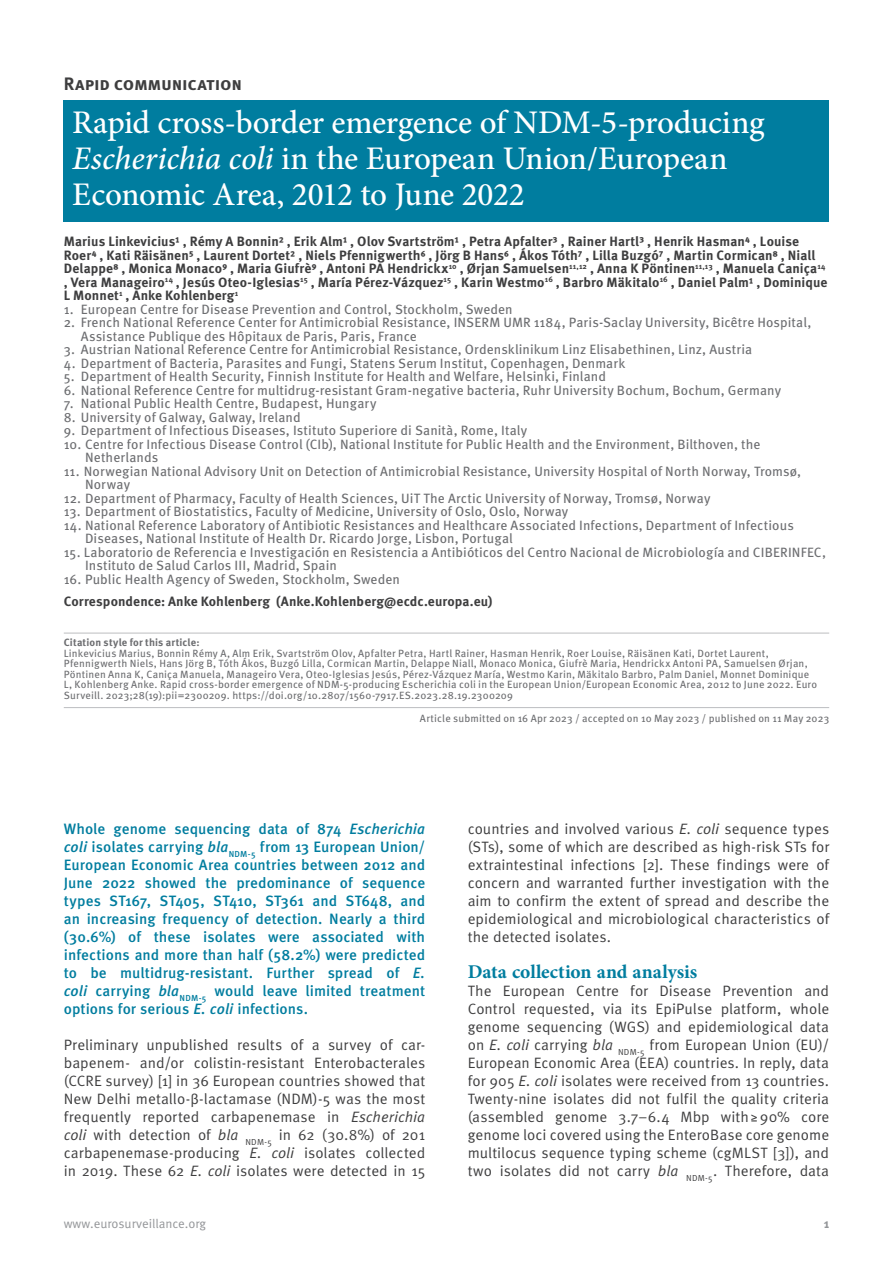
<style>
.page{position:relative;width:893px;height:1263px;background:#fff}
.page>*{position:absolute;margin:0;border:0;box-sizing:border-box;transform-origin:0 0}
.t1{font:500 33px/36px "Minion Pro";letter-spacing:-.01em;color:#fff}
.t2{font:700 19.5px "Minion Pro";color:#007d9f}
.t3{font:700 18px "Meta Pro";letter-spacing:-.015em;color:#3e3e3f}
.t4{font:15px/18px "Meta Pro";letter-spacing:.005em;color:#3e3e3f;text-align:justify}
.t5{font:500 15px/18px "Meta Pro";letter-spacing:.005em;color:#007d9f;text-align:justify}
.t6{font:13.5px/13.5px "Meta Pro";letter-spacing:.01em;color:#6c6d70}
.t7{font:700 13.5px/13.5px "Meta Pro";letter-spacing:.01em;color:#3e3e3f}
.t8{font:12.75px "Meta Pro";color:#939598}
.t9{font:700 12.75px "Meta Pro";color:#939598}
.t10{font:10.5px/10.5px "Meta Pro";letter-spacing:.015em;color:#6c6d70}
.t11{font:700 10.5px "Meta Pro";letter-spacing:.015em;color:#6c6d70}
.s1{font-style:italic}
</style>
<div class="page">
<hr style="left:64px;top:633px;width:765px;height:1px;background:#bcbdc0">
<hr style="left:64px;top:707px;width:765px;height:1px;background:#bcbdc0">
<div style="left:64px;top:100px;width:765px;height:122px;background:#007d9f"></div>
<h3 class="t3" style="left:64px;top:72px;width:180px">Rapid communication</h3>
<h1 class="t1" style="left:72px;top:104px;width:694px">Rapid cross-border emergence of NDM-5-producing<br><span class="s1">Escherichia coli</span> in the European Union/European<br>Economic Area, 2012 to June 2022</h1>
<p class="t7" style="left:64px;top:235px;width:765px">Marius Linkevicius¹ , Rémy A Bonnin² , Erik Alm¹ , Olov Svartström¹ , Petra Apfalter³ , Rainer Hartl³ , Henrik Hasman⁴ , Louise Roer⁴ , Kati Räisänen⁵ , Laurent Dortet² , Niels Pfennigwerth⁶ , Jörg B Hans⁶ , Ákos Tóth⁷ , Lilla Buzgó⁷ , Martin Cormican⁸ , Niall Delappe⁸ , Monica Monaco⁹ , Maria Giufrè⁹ , Antoni PA Hendrickx<sup>10</sup> , Ørjan Samuelsen<sup>11,12</sup> , Anna K Pöntinen<sup>11,13</sup> , Manuela Caniça<sup>14 </sup>, Vera Manageiro<sup>14</sup> , Jesús Oteo-Iglesias<sup>15</sup> , María Pérez-Vázquez<sup>15</sup> , Karin Westmo<sup>16</sup> , Barbro Mäkitalo<sup>16</sup> , Daniel Palm¹ , Dominique L Monnet<sup>1</sup> , Anke Kohlenberg<sup>1</sup></p>
<p class="t6" style="left:64px;top:303px;width:450px">1. European Centre for Disease Prevention and Control, Stockholm, Sweden</p>
<p class="t6" style="left:81px;top:316px;width:732px;text-indent:-17px">2. French National Reference Center for Antimicrobial Resistance, INSERM UMR 1184, Paris-Saclay University, Bicêtre Hospital,<br>Assistance Publique des Hôpitaux de Paris, Paris, France</p>
<p class="t6" style="left:64px;top:343px;width:690px">3. Austrian National Reference Centre for Antimicrobial Resistance, Ordensklinikum Linz Elisabethinen, Linz, Austria</p>
<p class="t6" style="left:64px;top:357px;width:563px">4. Department of Bacteria, Parasites and Fungi, Statens Serum Institut, Copenhagen, Denmark</p>
<p class="t6" style="left:64px;top:370px;width:544px">5. Department of Health Security, Finnish Institute for Health and Welfare, Helsinki, Finland</p>
<p class="t6" style="left:64px;top:384px;width:719px">6. National Reference Centre for multidrug-resistant Gram-negative bacteria, Ruhr University Bochum, Bochum, Germany</p>
<p class="t6" style="left:64px;top:397px;width:314px">7. National Public Health Centre, Budapest, Hungary</p>
<p class="t6" style="left:64px;top:411px;width:238px">8. University of Galway, Galway, Ireland</p>
<p class="t6" style="left:64px;top:424px;width:465px">9. Department of Infectious Diseases, Istituto Superiore di Sanità, Rome, Italy</p>
<p class="t6" style="left:85px;top:438px;width:677px;text-indent:-21px">10. Centre for Infectious Disease Control (CIb), National Institute for Public Health and the Environment, Bilthoven, the<br>Netherlands</p>
<p class="t6" style="left:85px;top:465px;width:718px;text-indent:-21px">11. Norwegian National Advisory Unit on Detection of Antimicrobial Resistance, University Hospital of North Norway, Tromsø,<br>Norway</p>
<p class="t6" style="left:64px;top:492px;width:648px">12. Department of Pharmacy, Faculty of Health Sciences, UiT The Arctic University of Norway, Tromsø, Norway</p>
<p class="t6" style="left:64px;top:505px;width:506px">13. Department of Biostatistics, Faculty of Medicine, University of Oslo, Oslo, Norway</p>
<p class="t6" style="left:85px;top:519px;width:710px;text-indent:-21px">14. National Reference Laboratory of Antibiotic Resistances and Healthcare Associated Infections, Department of Infectious<br>Diseases, National Institute of Health Dr. Ricardo Jorge, Lisbon, Portugal</p>
<p class="t6" style="left:85px;top:546px;width:743px;text-indent:-21px">15. Laboratorio de Referencia e Investigación en Resistencia a Antibióticos del Centro Nacional de Microbiología and CIBERINFEC,<br>Instituto de Salud Carlos III, Madrid, Spain</p>
<p class="t6" style="left:64px;top:573px;width:338px">16. Public Health Agency of Sweden, Stockholm, Sweden</p>
<p class="t7" style="left:64px;top:595px;width:430px">Correspondence: Anke Kohlenberg (Anke.Kohlenberg@ecdc.europa.eu)</p>
<p class="t11" style="left:64px;top:636px;width:137px">Citation style for this article:</p>
<p class="t10" style="left:64px;top:648px;width:755px">Linkevicius Marius, Bonnin Rémy A, Alm Erik, Svartström Olov, Apfalter Petra, Hartl Rainer, Hasman Henrik, Roer Louise, Räisänen Kati, Dortet Laurent, Pfennigwerth Niels, Hans Jörg B, Tóth Ákos, Buzgó Lilla, Cormican Martin, Delappe Niall, Monaco Monica, Giufrè Maria, Hendrickx Antoni PA, Samuelsen Ørjan, Pöntinen Anna K, Caniça Manuela, Manageiro Vera, Oteo-Iglesias Jesús, Pérez-Vázquez María, Westmo Karin, Mäkitalo Barbro, Palm Daniel, Monnet Dominique L, Kohlenberg Anke. Rapid cross-border emergence of NDM-5-producing Escherichia coli in the European Union/European Economic Area, 2012 to June 2022. Euro Surveill. 2023;28(19):pii=2300209. https://doi.org/10.2807/1560-7917.ES.2023.28.19.2300209</p>
<p class="t10" style="left:420px;top:713px;width:411px">Article submitted on 16 Apr 2023 / accepted on 10 May 2023 / published on 11 May 2023</p>
<p class="t5" style="left:64px;top:820px;width:363px">Whole genome sequencing data of 874 <span class="s1">Escherichia coli</span> isolates carrying <span class="s1">bla</span><sub>NDM-5</sub> from 13 European Union/ European Economic Area countries between 2012 and June 2022 showed the predominance of sequence types ST167, ST405, ST410, ST361 and ST648, and an increasing frequency of detection. Nearly a third (30.6%) of these isolates were associated with infections and more than half (58.2%) were predicted to be multidrug-resistant. Further spread of <span class="s1">E. coli</span> carrying <span class="s1">bla</span><sub>NDM-5</sub> would leave limited treatment options for serious <span class="s1">E. coli</span> infections.</p>
<p class="t4" style="left:64px;top:1036px;width:363px">Preliminary unpublished results of a survey of car&shy;bapenem- and/or colistin-resistant Enterobacterales (CCRE survey) [1] in 36 European countries showed that New Delhi metallo-β-lactamase (NDM)-5 was the most frequently reported carbapenemase in <span class="s1">Escherichia coli</span> with detection of <span class="s1">bla</span> <sub>NDM-5</sub> in 62 (30.8%) of 201 carbapenemase-producing <span class="s1">E. coli</span> isolates collected in 2019. These 62 <span class="s1">E. coli</span> isolates were detected in 15</p>
<p class="t4" style="left:468px;top:820px;width:363px">countries and involved various <span class="s1">E. coli</span> sequence types (STs), some of which are described as high-risk STs for extraintestinal infections [2]. These findings were of concern and warranted further investigation with the aim to confirm the extent of spread and describe the epidemiological and microbiological characteristics of the detected isolates.</p>
<h2 class="t2" style="left:468px;top:958px;width:231px">Data collection and analysis</h2>
<p class="t4" style="left:468px;top:982px;width:363px">The European Centre for Disease Prevention and Control requested, via its EpiPulse platform, whole genome sequencing (WGS) and epidemiological data on <span class="s1">E. coli</span> carrying <span class="s1">bla</span> <sub>NDM-5</sub> from European Union (EU)/ European Economic Area (EEA) countries. In reply, data for 905 <span class="s1">E. coli</span> isolates were received from 13 countries.<br>Twenty-nine isolates did not fulfil the quality criteria (assembled genome 3.7–6.4 Mbp with≥90% core genome loci covered using the EnteroBase core genome multilocus sequence typing scheme (cgMLST [3]), and two isolates did not carry <span class="s1">bla</span> <sub>NDM-5</sub>. Therefore, data</p>
<p class="t8" style="left:64px;top:1215px;width:144px">www.eurosurveillance.org</p>
<p class="t9" style="left:824px;top:1215px;width:7px">1</p>
</div>
